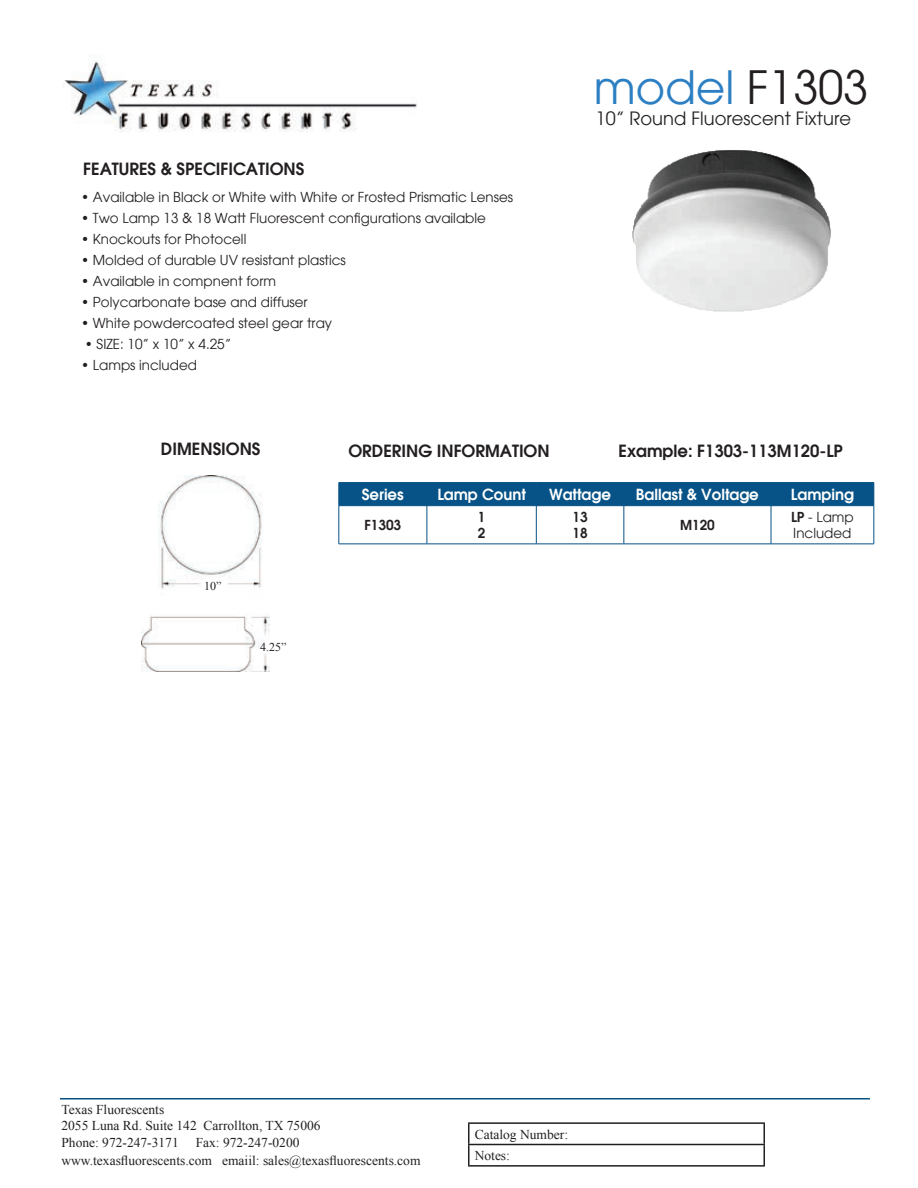
<style>
.page{position:relative;width:918px;height:1188px;background:#fff}
.page>*{position:absolute;margin:0;border:0;box-sizing:border-box;transform-origin:0 0}
.t1{font:45px "Avant Garde";color:#2c7fc3}
.t2{font:18px "Avant Garde";color:#231f20}
.t3{font:600 16.5px "Avant Garde";color:#231f20}
.t4{font:600 15px "Avant Garde";color:#fff}
.t5{font:13.5px/16.2px "Avant Garde";color:#231f20}
.t6{font:13.5px/16.2px "Times New Roman";color:#231f20}
.t7{font:600 13.5px/16.2px "Avant Garde";color:#231f20}
.t8{font:12px "Times New Roman";color:#231f20}
.s1{color:#231f20}
.s2{font-weight:600}
</style>
<div class="page">
<img style="left:141px;top:475px;width:128px;height:197px">
<hr style="left:468px;top:1122px;width:297px;height:2px;background:#231f20">
<hr style="left:468px;top:1124px;width:2px;height:20px;background:#231f20">
<hr style="left:468px;top:1144px;width:297px;height:1px;background:#231f20">
<hr style="left:468px;top:1145px;width:2px;height:20px;background:#231f20">
<svg style="left:764px;top:1124px;width:1px;height:41px"></svg>
<hr style="left:468px;top:1165px;width:297px;height:2px;background:#231f20">
<hr style="left:60px;top:1098px;width:810px;height:2px;background:#055185">
<img style="left:63px;top:54px;width:354px;height:78px">
<hr style="left:339px;top:482px;width:88px;height:1px;background:#075286">
<hr style="left:427px;top:482px;width:109px;height:1px;background:#075286">
<hr style="left:536px;top:482px;width:88px;height:1px;background:#075286">
<hr style="left:624px;top:482px;width:147px;height:1px;background:#075286">
<hr style="left:771px;top:482px;width:103px;height:1px;background:#075286">
<div style="left:339px;top:483px;width:536px;height:23px;background:#075286"></div>
<hr style="left:339px;top:505px;width:88px;height:1px;background:#075286">
<hr style="left:339px;top:506px;width:1px;height:38px;background:#075286">
<hr style="left:427px;top:505px;width:109px;height:1px;background:#075286">
<hr style="left:427px;top:506px;width:1px;height:38px;background:#075286">
<hr style="left:536px;top:505px;width:88px;height:1px;background:#075286">
<hr style="left:536px;top:506px;width:1px;height:38px;background:#075286">
<hr style="left:624px;top:505px;width:147px;height:1px;background:#075286">
<hr style="left:624px;top:506px;width:1px;height:38px;background:#075286">
<hr style="left:771px;top:505px;width:103px;height:1px;background:#075286">
<hr style="left:771px;top:506px;width:1px;height:38px;background:#075286">
<hr style="left:874px;top:506px;width:1px;height:38px;background:#075286">
<hr style="left:339px;top:544px;width:88px;height:1px;background:#075286">
<hr style="left:427px;top:544px;width:109px;height:1px;background:#075286">
<hr style="left:536px;top:544px;width:88px;height:1px;background:#075286">
<hr style="left:624px;top:544px;width:147px;height:1px;background:#075286">
<hr style="left:771px;top:544px;width:103px;height:1px;background:#075286">
<img style="left:632px;top:150px;width:199px;height:162px">
<p class="t3" style="left:83px;top:158px;width:223px">FEATURES &amp; SPECIFICATIONS</p>
<p class="t5" style="left:81px;top:189px;width:434px">• Available in Black or White with White or Frosted Prismatic Lenses</p>
<p class="t5" style="left:81px;top:210px;width:406px">• Two Lamp 13 &amp; 18 Watt Fluorescent configurations available</p>
<p class="t5" style="left:81px;top:231px;width:167px">• Knockouts for Photocell</p>
<p class="t5" style="left:81px;top:252px;width:266px">• Molded of durable UV resistant plastics</p>
<p class="t5" style="left:81px;top:273px;width:197px">• Available in compnent form</p>
<p class="t5" style="left:81px;top:294px;width:228px">• Polycarbonate base and diffuser</p>
<p class="t5" style="left:81px;top:315px;width:253px">• White powdercoated steel gear tray</p>
<p class="t5" style="left:85px;top:336px;width:148px">• SIZE: 10” x 10” x 4.25”</p>
<p class="t5" style="left:81px;top:357px;width:118px">• Lamps included</p>
<h1 class="t1" style="left:594px;top:60px;width:276px">model <span class="s1">F1303</span></h1>
<h2 class="t2" style="left:596px;top:107px;width:257px">10” Round Fluorescent Fixture</h2>
<p class="t3" style="left:161px;top:439px;width:101px">DIMENSIONS</p>
<p class="t3" style="left:348px;top:440px;width:203px">ORDERING INFORMATION</p>
<p class="t3" style="left:618px;top:440px;width:226px">Example: F1303-113M120-LP</p>
<p class="t4" style="left:362px;top:484px;width:43px">Series</p>
<p class="t4" style="left:437px;top:484px;width:90px">Lamp Count</p>
<p class="t4" style="left:549px;top:484px;width:63px">Wattage</p>
<p class="t4" style="left:636px;top:484px;width:124px">Ballast &amp; Voltage</p>
<p class="t4" style="left:791px;top:484px;width:64px">Lamping</p>
<p class="t7" style="left:364px;top:517px;width:38px">F1303</p>
<p class="t7" style="left:478px;top:508px;width:9px">1<br>2</p>
<p class="t7" style="left:573px;top:508px;width:17px">13<br>18</p>
<p class="t7" style="left:680px;top:517px;width:36px">M120</p>
<p class="t5" style="left:791px;top:509px;width:64px"><span class="s2">LP</span> - Lamp<br>Included</p>
<p class="t8" style="left:204px;top:578px;width:19px">10”</p>
<p class="t8" style="left:260px;top:639px;width:28px">4.25”</p>
<p class="t6" style="left:61px;top:1101px;width:261px">Texas Fluorescents<br>2055 Luna Rd. Suite 142 Carrollton, TX 75006<br>Phone: 972-247-3171</p>
<p class="t6" style="left:61px;top:1133px;width:361px;line-height:18px;text-indent:134px">Fax: 972-247-0200 www.texasfluorescents.com emaiil: sales@texasfluorescents.com</p>
<p class="t6" style="left:475px;top:1123px;width:95px;line-height:21.3px">Catalog Number:<br>Notes:</p>
</div>
